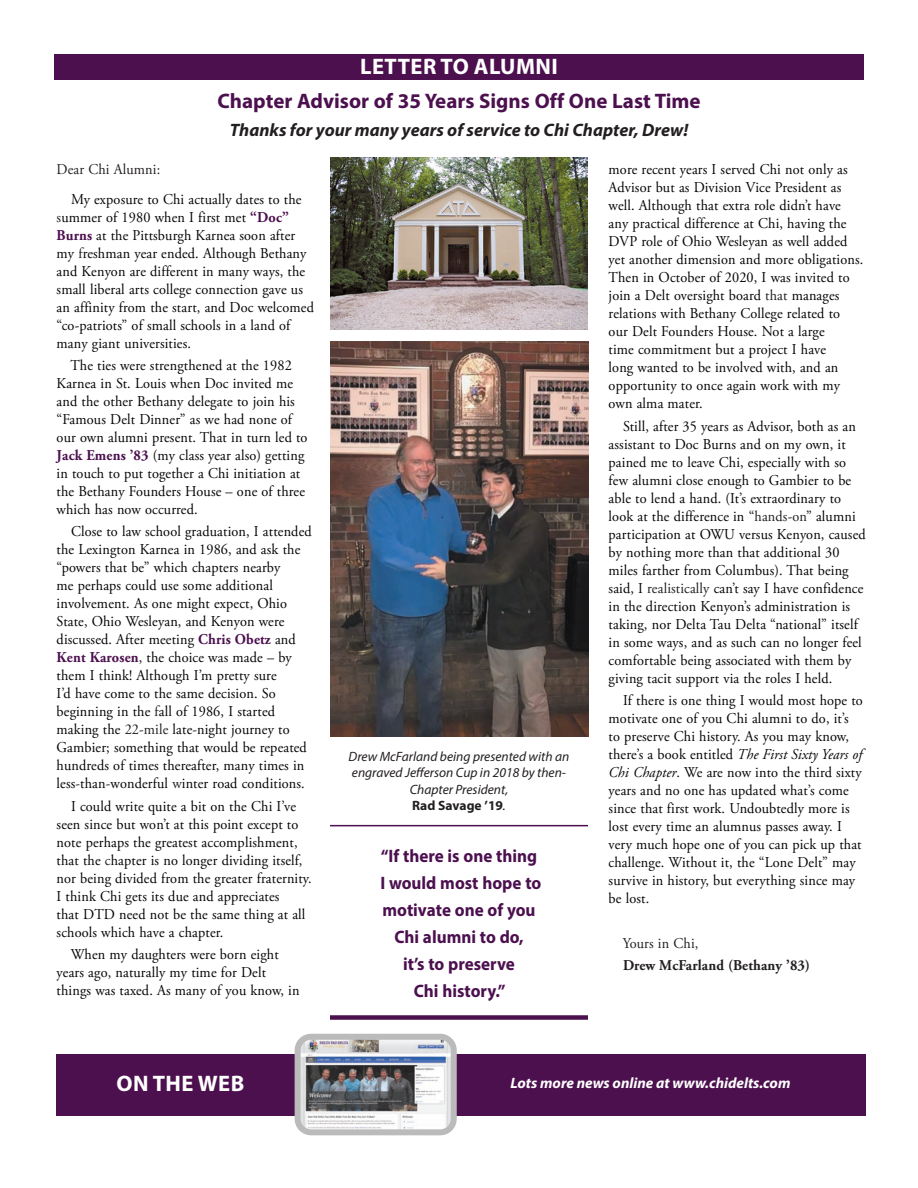
<style>
.page{position:relative;width:918px;height:1188px;background:#fff}
.page>*{position:absolute;margin:0;border:0;box-sizing:border-box;transform-origin:0 0}
.t1{font:700 22.5px "Myriad Pro";letter-spacing:.02em;color:#fff}
.t2{font:700 21px "Myriad Pro";color:#4c104f}
.t3{font:700 18px/27px "Myriad Pro";color:#4c104f;text-align:center;scale:.95 1}
.t4{font:italic 700 18px "Myriad Pro";color:#231f20}
.t5{font:15px/18px "Adobe Garamond Pro";letter-spacing:.01em;color:#040503;scale:.95 1}
.t6{font:italic 700 15px "Myriad Pro";color:#fff}
.t7{font:15px "Adobe Garamond Pro";letter-spacing:.01em;color:#231f20;scale:.95 1}
.t8{font:700 15px "Adobe Garamond Pro";letter-spacing:.01em;color:#231f20;scale:.95 1}
.t9{font:italic 13.5px/16.5px "Myriad Pro";color:#231f20;text-align:center}
.s1{color:#231f20}
.s2{font-weight:700;color:#4c104f}
.s3{font-weight:700;font-style:normal}
.s4{font-style:italic}
</style>
<div class="page">
<div style="left:54px;top:54px;width:810px;height:26px;background:#4c104f"></div>
<div style="left:57px;top:1054px;width:809px;height:61px;background:#4c104f"></div>
<img style="left:302px;top:1041px;width:148px;height:87px">
<div style="left:295px;top:1034px;width:162px;height:101px;border:6px solid #bbbbbc;border-radius:14px"></div>
<img style="left:330px;top:341px;width:258px;height:396px">
<hr style="left:330px;top:825px;width:258px;height:1px;background:#4c104f">
<div style="left:330px;top:1015px;width:258px;height:5px;background:#4c104f"></div>
<img style="left:330px;top:158px;width:258px;height:171px">
<h1 class="t1" style="left:360px;top:52px;width:199px">LETTER TO ALUMNI</h1>
<h2 class="t2" style="left:217px;top:87px;width:485px">Chapter Advisor of 35 Years Signs Off One Last Time</h2>
<p class="t4" style="left:230px;top:118px;width:460px">Thanks for your many years of service to Chi Chapter, Drew!</p>
<p class="t7" style="left:57px;top:161px;width:111px">Dear Chi Alumni:</p>
<p class="t5" style="left:57px;top:190px;width:272px;text-indent:14px">My exposure to Chi actually dates to the <span class="s1">s</span>ummer of 1980 when I first met <span class="s2">“Doc” Burns</span> at the Pittsburgh Karnea soon after my <span class="s1">f</span>reshman year ended. Although Bethany and Kenyon are different in many ways, the small liberal arts college connection gave us an affinity from the start, and Doc welcomed “co-patriots” of small schools in a land of many giant universities.</p>
<p class="t5" style="left:57px;top:357px;width:266px;text-indent:14px">The ties were strengthened at the 1982<br>Karnea in St. Louis when Doc invited me and the other Bethany delegate to join his “Famous Delt Dinner” as we had none of our own alumni present. That in turn led to <span class="s2">Jack Emens ’83</span> (my class year also) getting in touch to put together a Chi initiation at the Bethany Founders House – one of three which has now occurred.</p>
<p class="t5" style="left:57px;top:523px;width:270px;text-indent:14px">Close to law school graduation, I attended the Lexington Karnea in 1986, and ask the “powers that be” which chapters nearby<br>me perhaps could use some additional involvement. As one might expect, Ohio State, Ohio Wesleyan, and Kenyon were discussed. After meeting <span class="s2">Chris Obetz</span> and <span class="s2">Kent Karosen</span>, the choice was made – by them I think! Although I’m pretty sure<br>I’d have come to the same decision. So beginning in the <span class="s1">f</span>all of 1986, I started making the <span class="s1">22-mile</span> late<span class="s1">-</span>night journey to Gambier; something that would be repeated hundreds of times thereafter, many times in less<span class="s1">-</span>than<span class="s1">-</span>wonderful <span class="s1">w</span>inter road conditions.</p>
<p class="t5" style="left:57px;top:797px;width:270px;text-indent:14px">I could write quite a bit on the Chi I’ve seen since but won’t at this point except to note perhaps the greatest accomplishment, that the <span class="s1">c</span>hapter is no longer dividing itself, nor being divided from the greater fraternity.<br>I think Chi gets its due and appreciates<br>that DTD need not be the same thing at all schools which have a chapter.</p>
<p class="t5" style="left:57px;top:946px;width:257px;text-indent:14px">When my daughters were born eight years ago, naturally my time for Delt things was taxed. As many of you know, in</p>
<p class="t9" style="left:349px;top:748px;width:222px">Drew McFarland being presented with an engraved Jefferson Cup in 2018 by then-<br>Chapter President,<br><span class="s3">Rad Savage ’19</span>.</p>
<p class="t3" style="left:380px;top:842px;width:171px">“If there is one thing<br>I would most hope to motivate one of you<br>Chi alumni to do,<br>it’s to preserve<br>Chi history.”</p>
<p class="t5" style="left:609px;top:161px;width:270px">more recent years I served Chi not only as Advisor but as Division Vice President as well. Although that extra role didn’t have any practical difference at Chi, having the DVP role of Ohio Wesleyan as well added yet another dimension and more obligations.<br>Then in October of 2020, I was invited to join a Delt oversight board <span class="s1">that</span> manages relations with Bethany College related to<br>our Delt Founders House. Not a large<br>time commitment but a project I have<br>long wanted to be involved with, and an opportunity to once again work with my own alma mater.</p>
<p class="t5" style="left:609px;top:418px;width:272px;text-indent:14px">Still, after 35 years as Advisor, both as an assistant to Doc Burns and on my own, it pained me to leave Chi, especially with so few alumni close enough to Gambier to be able to lend a hand. (It’s extraordinary to look at the difference in “<span class="s1">hands-on</span>” alumni participation at OWU versus Kenyon, caused by nothing more than that additional 30 miles farther from Columbus). That being said, I <span class="s1">realistically</span> can’t say I have confidence in the direction Kenyon’s administration is taking, nor Delta Tau Delta “national” itself in some ways, and as such can no longer feel comfortable being associated with them by giving tacit support via the roles I held.</p>
<p class="t5" style="left:609px;top:692px;width:269px;text-indent:14px">If there is one thing I would most hope to motivate one of you Chi alumni to do, it’s to preserve Chi history. As you may know, there’s a book entitled <span class="s4">The First Sixty Years of Chi Chapter</span>. We are now into the third sixty years and no one has updated what’s come since that first work. Undoubtedly more is lost every time an alumnus passes away. I very much hope one of you can pick up that challenge. Without it, the “Lone Delt” may survive in history, but everything since may be lost.</p>
<p class="t7" style="left:623px;top:934px;width:81px">Yours in Chi,</p>
<p class="t8" style="left:623px;top:957px;width:198px">Drew McFarland (Bethany ’83)</p>
<h1 class="t1" style="left:117px;top:1068px;width:129px">ON THE WEB</h1>
<p class="t6" style="left:510px;top:1073px;width:282px">Lots more news online at www.chidelts.com</p>
</div>
